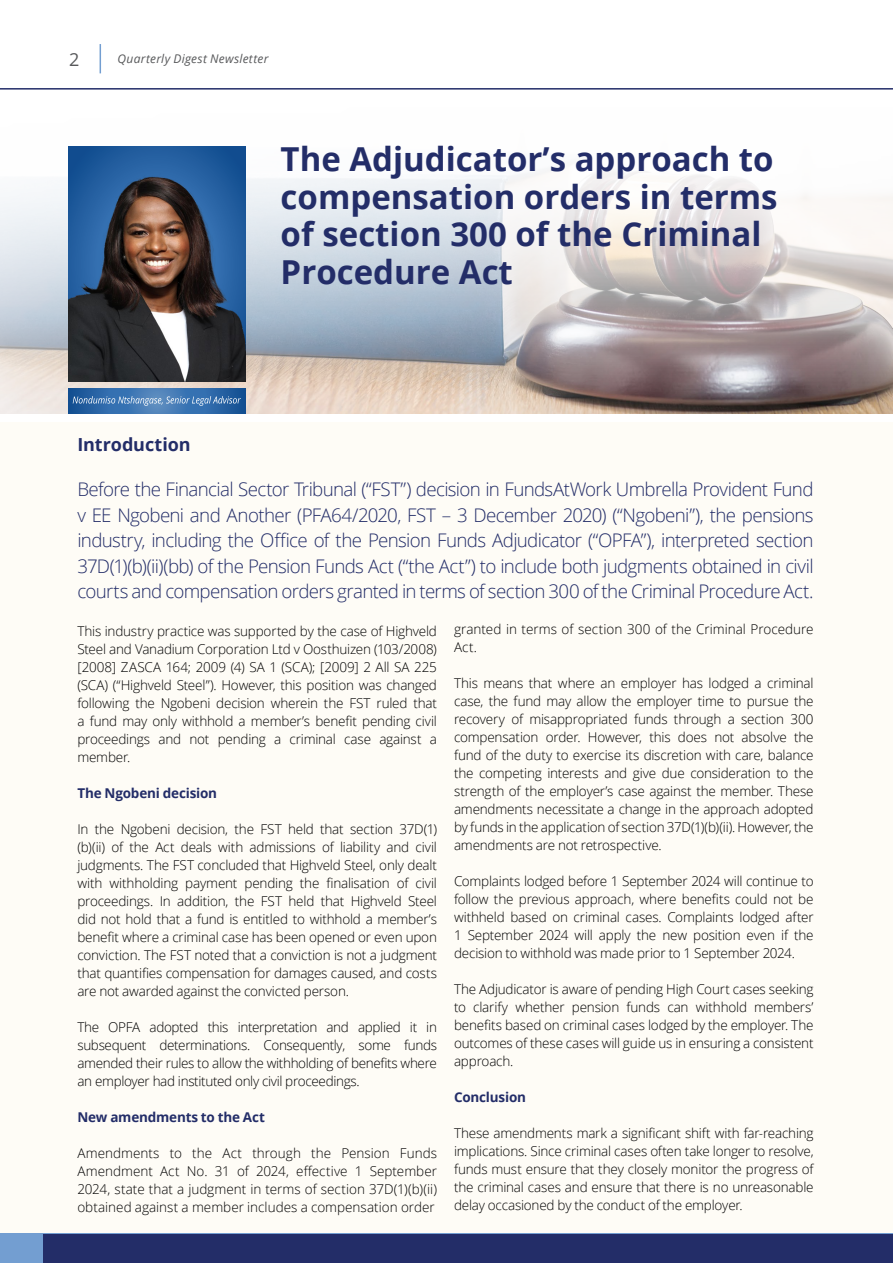
<style>
.page{position:relative;width:893px;height:1263px;background:#fff}
.page>*{position:absolute;margin:0;border:0;box-sizing:border-box;transform-origin:0 0}
.t1{font:700 33px/37.5px "Open Sans";color:#232d68}
.t2{font:300 18.75px/25.5px "Open Sans";letter-spacing:-.035em;color:#232d68;text-align:justify}
.t3{font:700 18px "Open Sans";letter-spacing:-.005em;color:#232d68}
.t4{font:18px "Open Sans";color:#58595b}
.t5{font:300 13.5px/18px "Open Sans";letter-spacing:-.015em;color:#000;text-align:justify}
.t6{font:700 13.5px "Open Sans";letter-spacing:-.015em;color:#232d68}
.t7{font:italic 12px "Open Sans";letter-spacing:.025em;color:#58595b}
</style>
<div class="page">
<hr style="left:0;top:88px;width:893px;height:2px;background:#232d68">
<div style="left:0;top:422px;width:893px;height:812px;background:#fefcf6"></div>
<img style="left:0;top:146px;width:893px;height:267px">
<img style="left:68px;top:146px;width:177px;height:235px">
<svg style="left:68px;top:388px;width:177px;height:25px"></svg>
<svg style="left:73px;top:396px;width:168px;height:10px"></svg>
<div style="left:0;top:1234px;width:893px;height:29px;background:#739ed1"></div>
<div style="left:44px;top:1234px;width:849px;height:29px;background:#232d68"></div>
<svg style="left:100px;top:44px;width:1px;height:29px"></svg>
<h3 class="t4" style="left:69px;top:47px;width:12px">2</h3>
<p class="t7" style="left:118px;top:51px;width:152px">Quarterly Digest Newsletter</p>
<h1 class="t1" style="left:281px;top:140px;width:498px">The Adjudicator’s approach to compensation orders in terms of section 300 of the Criminal<br>Procedure Act</h1>
<h3 class="t3" style="left:77px;top:432px;width:115px">Introduction</h3>
<p class="t2" style="left:77px;top:476px;width:738px">Before the Financial Sector Tribunal (“FST”) decision in FundsAtWork Umbrella Provident Fund v EE Ngobeni and Another (PFA64/2020, FST – 3 December 2020) (“Ngobeni”), the pensions industry, including the Office of the Pension Funds Adjudicator (“OPFA”), interpreted section 37D(1)(b)(ii)(bb) of the Pension Funds Act (“the Act”) to include both judgments obtained in civil courts and compensation orders granted in terms of section 300 of the Criminal Procedure Act.</p>
<p class="t5" style="left:77px;top:621px;width:361px">This industry practice was supported by the case of Highveld Steel and Vanadium Corporation Ltd v Oosthuizen (103/2008) [2008] ZASCA 164; 2009 (4) SA 1 (SCA); [2009] 2 All SA 225 (SCA) (“Highveld Steel”). However, this position was changed following the Ngobeni decision wherein the FST ruled that a fund may only withhold a member’s benefit pending civil proceedings and not pending a criminal case against a member.</p>
<p class="t6" style="left:77px;top:783px;width:141px">The Ngobeni decision</p>
<p class="t5" style="left:77px;top:819px;width:361px">In the Ngobeni decision, the FST held that section 37D(1) (b)(ii) of the Act deals with admissions of liability and civil judgments. The FST concluded that Highveld Steel, only dealt with withholding payment pending the finalisation of civil proceedings. In addition, the FST held that Highveld Steel did not hold that a fund is entitled to withhold a member’s benefit where a criminal case has been opened or even upon conviction. The FST noted that a conviction is not a judgment that quantifies compensation for damages caused, and costs are not awarded against the convicted person.</p>
<p class="t5" style="left:77px;top:1017px;width:361px">The OPFA adopted this interpretation and applied it in subsequent determinations. Consequently, some funds amended their rules to allow the withholding of benefits where an employer had instituted only civil proceedings.</p>
<p class="t6" style="left:77px;top:1107px;width:189px">New amendments to the Act</p>
<p class="t5" style="left:77px;top:1143px;width:361px">Amendments to the Act through the Pension Funds Amendment Act No. 31 of 2024, effective 1 September 2024, state that a judgment in terms of section 37D(1)(b)(ii) obtained against a member includes a compensation order</p>
<p class="t5" style="left:454px;top:620px;width:361px">granted in terms of section 300 of the Criminal Procedure<br>Act.</p>
<p class="t5" style="left:454px;top:674px;width:361px">This means that where an employer has lodged a criminal case, the fund may allow the employer time to pursue the recovery of misappropriated funds through a section 300 compensation order. However, this does not absolve the fund of the duty to exercise its discretion with care, balance the competing interests and give due consideration to the strength of the employer’s case against the member. These amendments necessitate a change in the approach adopted by funds in the application of section 37D(1)(b)(ii). However, the amendments are not retrospective.</p>
<p class="t5" style="left:454px;top:872px;width:361px">Complaints lodged before 1 September 2024 will continue to follow the previous approach, where benefits could not be withheld based on criminal cases. Complaints lodged after 1 September 2024 will apply the new position even if the decision to withhold was made prior to 1 September 2024.</p>
<p class="t5" style="left:454px;top:980px;width:361px">The Adjudicator is aware of pending High Court cases seeking to clarify whether pension funds can withhold members’ benefits based on criminal cases lodged by the employer. The outcomes of these cases will guide us in ensuring a consistent approach.</p>
<p class="t6" style="left:454px;top:1088px;width:74px">Conclusion</p>
<p class="t5" style="left:454px;top:1124px;width:361px">These amendments mark a significant shift with far-reaching implications. Since criminal cases often take longer to resolve, funds must ensure that they closely monitor the progress of the criminal cases and ensure that there is no unreasonable delay occasioned by the conduct of the employer.</p>
</div>
